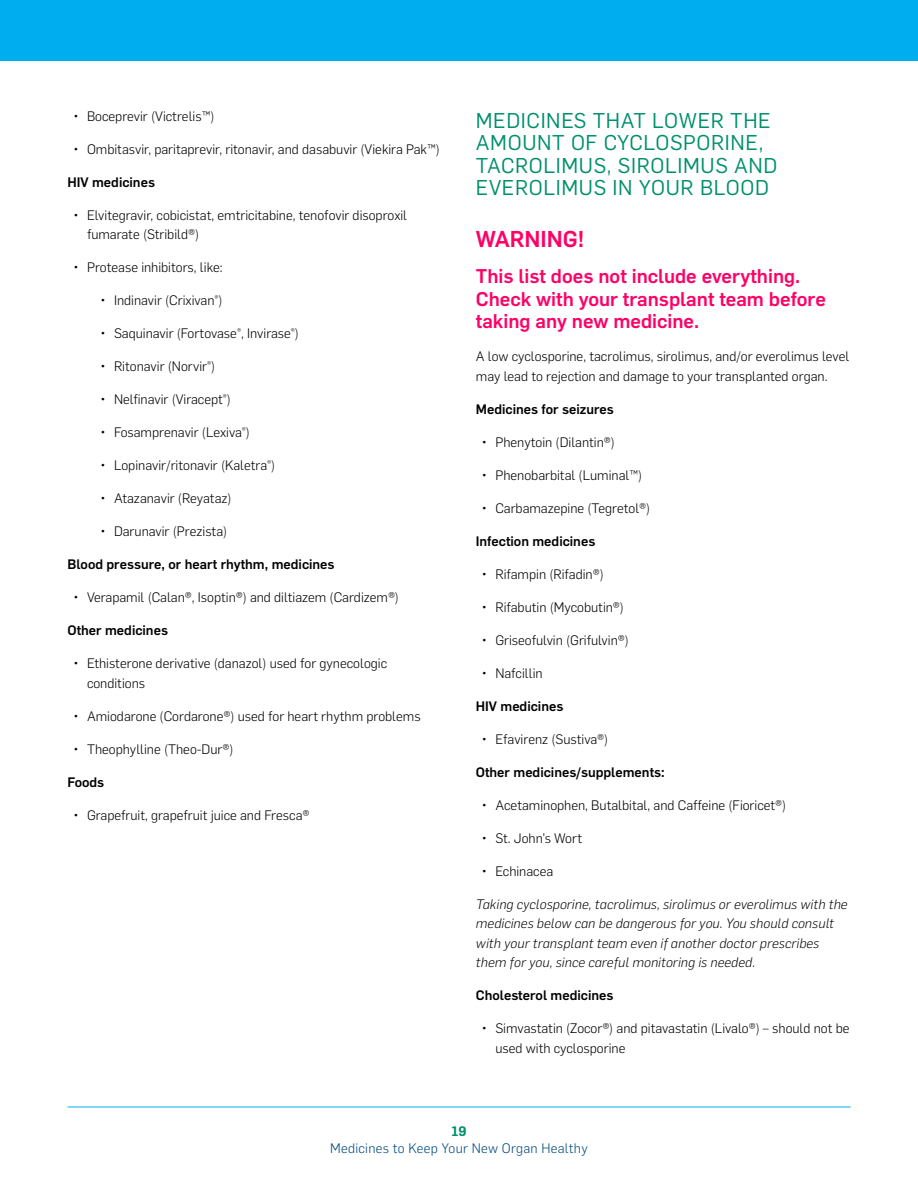
<style>
.page{position:relative;width:918px;height:1188px;background:#fff}
.page>*{position:absolute;margin:0;border:0;box-sizing:border-box;transform-origin:0 0}
.Body{font:500 22.5px "Flama";color:#f06}
.Sub_Header{font:21px/22.5px "Flama";letter-spacing:.03em;color:#00906d}
.Body-2{font:500 19.5px/22.5px "Flama";color:#f06}
.Body-3{font:300 13.5px/19.5px "Flama";color:#000}
.Body-4{font:italic 300 13.5px/19.5px "Flama";letter-spacing:.01em;color:#000}
.Body-5{font:500 13.5px "Flama";color:#000}
.t1{font:300 13.5px "Flama";letter-spacing:.02em;color:#004a80}
.t2{font:600 13.5px "Flama";color:#00906d}
</style>
<div class="page">
<div style="left:0;top:0;width:918px;height:60px;background:#00aeef"></div>
<hr style="left:68px;top:1107px;width:782px;height:1px;background:#00aeef">
<p class="Body-3" style="left:74px;top:106px;width:143px">• Boceprevir (Victrelis™)</p>
<p class="Body-3" style="left:74px;top:139px;width:368px">• Ombitasvir, paritaprevir, ritonavir, and dasabuvir (Viekira Pak™)</p>
<p class="Body-5" style="left:68px;top:172px;width:89px">HIV medicines</p>
<p class="Body-3" style="left:87px;top:205px;width:322px;text-indent:-14px">• Elvitegravir, cobicistat, emtricitabine, tenofovir disoproxil fumarate (Stribild®)</p>
<p class="Body-3" style="left:74px;top:257px;width:151px">• Protease inhibitors, like:</p>
<p class="Body-3" style="left:100px;top:290px;width:124px">• Indinavir (Crixivan<sup>®</sup>)</p>
<p class="Body-3" style="left:100px;top:323px;width:200px">• Saquinavir (Fortovase<sup>®</sup>, Invirase<sup>®</sup>)</p>
<p class="Body-3" style="left:100px;top:356px;width:116px">• Ritonavir (Norvir<sup>®</sup>)</p>
<p class="Body-3" style="left:100px;top:389px;width:132px">• Nelfinavir (Viracept<sup>®</sup>)</p>
<p class="Body-3" style="left:100px;top:422px;width:151px">• Fosamprenavir (Lexiva<sup>®</sup>)</p>
<p class="Body-3" style="left:100px;top:455px;width:176px">• Lopinavir/ritonavir (Kaletra<sup>®</sup>)</p>
<p class="Body-3" style="left:100px;top:488px;width:133px">• Atazanavir (Reyataz)</p>
<p class="Body-3" style="left:100px;top:521px;width:128px">• Darunavir (Prezista)</p>
<p class="Body-5" style="left:68px;top:555px;width:269px">Blood pressure, or heart rhythm, medicines</p>
<p class="Body-3" style="left:74px;top:587px;width:327px">• Verapamil (Calan®, Isoptin®) and diltiazem (Cardizem®)</p>
<p class="Body-5" style="left:68px;top:621px;width:102px">Other medicines</p>
<p class="Body-3" style="left:87px;top:653px;width:302px;text-indent:-14px">• Ethisterone derivative (danazol) used for gynecologic conditions</p>
<p class="Body-3" style="left:74px;top:706px;width:349px">• Amiodarone (Cordarone®) used for heart rhythm problems</p>
<p class="Body-3" style="left:74px;top:739px;width:161px">• Theophylline (Theo-Dur®)</p>
<p class="Body-5" style="left:68px;top:772px;width:38px">Foods</p>
<p class="Body-3" style="left:74px;top:805px;width:237px">• Grapefruit, grapefruit juice and Fresca®</p>
<p class="Sub_Header" style="left:476px;top:108px;width:303px">MEDICINES THAT LOWER THE<br>AMOUNT OF CYCLOSPORINE,<br>TACROLIMUS, SIROLIMUS AND<br>EVEROLIMUS IN YOUR BLOOD</p>
<p class="Body" style="left:476px;top:223px;width:110px">WARNING!</p>
<p class="Body-2" style="left:476px;top:264px;width:352px">This list does not include everything.<br>Check with your transplant team before taking any new medicine.</p>
<p class="Body-3" style="left:476px;top:346px;width:375px">A low cyclosporine, tacrolimus, sirolimus, and/or everolimus level may lead to rejection and damage to your transplanted organ.</p>
<p class="Body-5" style="left:476px;top:399px;width:140px">Medicines for seizures</p>
<p class="Body-3" style="left:482px;top:431px;width:135px">• Phenytoin (Dilantin®)</p>
<p class="Body-3" style="left:482px;top:464px;width:162px">• Phenobarbital (Luminal™)</p>
<p class="Body-3" style="left:482px;top:497px;width:170px">• Carbamazepine (Tegretol®)</p>
<p class="Body-5" style="left:476px;top:531px;width:121px">Infection medicines</p>
<p class="Body-3" style="left:482px;top:563px;width:123px">• Rifampin (Rifadin®)</p>
<p class="Body-3" style="left:482px;top:596px;width:144px">• Rifabutin (Mycobutin®)</p>
<p class="Body-3" style="left:482px;top:629px;width:148px">• Griseofulvin (Grifulvin®)</p>
<p class="Body-3" style="left:482px;top:662px;width:62px">• Nafcillin</p>
<p class="Body-5" style="left:476px;top:696px;width:89px">HIV medicines</p>
<p class="Body-3" style="left:482px;top:728px;width:128px">• Efavirenz (Sustiva®)</p>
<p class="Body-5" style="left:476px;top:762px;width:190px">Other medicines/supplements:</p>
<p class="Body-3" style="left:482px;top:794px;width:306px">• Acetaminophen, Butalbital, and Caffeine (Fioricet®)</p>
<p class="Body-3" style="left:482px;top:827px;width:102px">• St. John’s Wort</p>
<p class="Body-3" style="left:482px;top:860px;width:73px">• Echinacea</p>
<p class="Body-4" style="left:476px;top:893px;width:373px">Taking cyclosporine, tacrolimus, sirolimus or everolimus with the medicines below can be dangerous for you. You should consult with your transplant team even if another doctor prescribes them for you, since careful monitoring is needed.</p>
<p class="Body-5" style="left:476px;top:986px;width:139px">Cholesterol medicines</p>
<p class="Body-3" style="left:495px;top:1018px;width:356px;text-indent:-14px">• Simvastatin (Zocor®) and pitavastatin (Livalo®) – should not be used with cyclosporine</p>
<p class="t2" style="left:451px;top:1122px;width:17px">19</p>
<p class="t1" style="left:330px;top:1139px;width:259px">Medicines to Keep Your New Organ Healthy</p>
</div>
